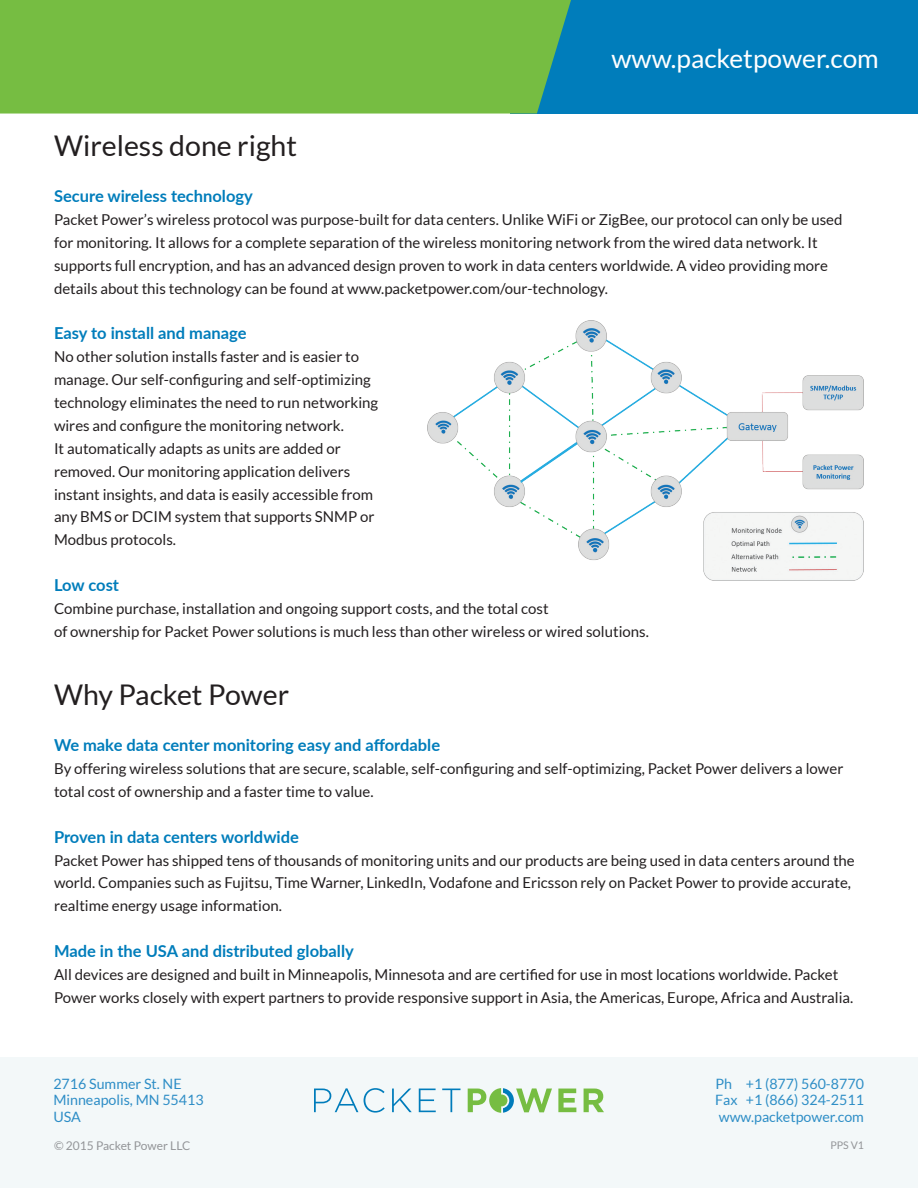
<style>
.page{position:relative;width:918px;height:1188px;background:#fff}
.page>*{position:absolute;margin:0;border:0;box-sizing:border-box;transform-origin:0 0}
.t1{font:28.5px "Lato";color:#231f20}
.t2{font:26.25px "Lato";color:#fff}
.t3{font:700 16.5px "Lato";color:#007dbb}
.t4{font:15px/22.8px "Lato";color:#231f20}
.t5{font:14.25px/16.5px "Lato";color:#2e8ec6;text-align:justify}
.t6{font:14.25px/16.5px "Lato";color:#2d8dc6}
.t7{font:12px "Lato";color:#939598}
.t8{font:10.5px "Lato";color:#939598}
</style>
<div class="page">
<div style="left:510px;top:0;width:408px;height:114px;background:#007dbb"></div>
<img style="left:428px;top:321px;width:436px;height:259px">
<div style="left:0;top:0;width:571px;height:114px;background:#76bd42"></div>
<div style="left:0;top:1057px;width:918px;height:131px;background:#f3f8f9"></div>
<svg style="left:314px;top:1088px;width:44px;height:24px"></svg>
<svg style="left:364px;top:1088px;width:21px;height:25px"></svg>
<svg style="left:392px;top:1089px;width:20px;height:23px"></svg>
<svg style="left:419px;top:1089px;width:17px;height:23px"></svg>
<svg style="left:442px;top:1089px;width:18px;height:23px"></svg>
<svg style="left:558px;top:1089px;width:18px;height:23px"></svg>
<svg style="left:584px;top:1089px;width:20px;height:23px"></svg>
<svg style="left:468px;top:1088px;width:84px;height:25px"></svg>
<h2 class="t2" style="left:611px;top:44px;width:269px">www.packetpower.com</h2>
<h1 class="t1" style="left:54px;top:130px;width:245px">Wireless done right</h1>
<p class="t3" style="left:54px;top:184px;width:200px">Secure wireless technology</p>
<p class="t4" style="left:54px;top:208px;width:790px">Packet Power’s wireless protocol was purpose-built for data centers. Unlike WiFi or ZigBee, our protocol can only be used for monitoring. It allows for a complete separation of the wireless monitoring network from the wired data network. It supports full encryption, and has an advanced design proven to work in data centers worldwide. A video providing more details about this technology can be found at www.packetpower.com/our-technology.</p>
<p class="t3" style="left:54px;top:321px;width:194px">Easy to install and manage</p>
<p class="t4" style="left:54px;top:345px;width:326px">No other solution installs faster and is easier to manage. Our self-configuring and self-optimizing technology eliminates the need to run networking wires and configure the monitoring network.<br>It automatically adapts as units are added or removed. Our monitoring application delivers instant insights, and data is easily accessible from any BMS or DCIM system that supports SNMP or Modbus protocols.</p>
<p class="t3" style="left:54px;top:573px;width:67px">Low cost</p>
<p class="t4" style="left:54px;top:597px;width:596px">Combine purchase, installation and ongoing support costs, and the total cost<br>of ownership for Packet Power solutions is much less than other wireless or wired solutions.</p>
<h1 class="t1" style="left:54px;top:679px;width:237px">Why Packet Power</h1>
<p class="t3" style="left:54px;top:733px;width:388px">We make data center monitoring easy and affordable</p>
<p class="t4" style="left:54px;top:757px;width:791px">By offering wireless solutions that are secure, scalable, self-configuring and self-optimizing, Packet Power delivers a lower total cost of ownership and a faster time to value.</p>
<p class="t3" style="left:54px;top:825px;width:246px">Proven in data centers worldwide</p>
<p class="t4" style="left:54px;top:849px;width:802px">Packet Power has shipped tens of thousands of monitoring units and our products are being used in data centers around the world. Companies such as Fujitsu, Time Warner, LinkedIn, Vodafone and Ericsson rely on Packet Power to provide accurate, realtime energy usage information.</p>
<p class="t3" style="left:54px;top:939px;width:301px">Made in the USA and distributed globally</p>
<p class="t4" style="left:54px;top:963px;width:801px">All devices are designed and built in Minneapolis, Minnesota and are certified for use in most locations worldwide. Packet<br>Power works closely with expert partners to provide responsive support in Asia, the Americas, Europe, Africa and Australia.</p>
<p class="t6" style="left:53px;top:1075px;width:152px">2716 Summer St. NE<br>Minneapolis, MN 55413<br>USA</p>
<p class="t5" style="left:715px;top:1075px;width:150px">Ph +1 (877) 560-8770<br>Fax +1 (866) 324-2511 www.packetpower.com</p>
<p class="t7" style="left:54px;top:1139px;width:138px">© 2015 Packet Power LLC</p>
<p class="t8" style="left:830px;top:1139px;width:35px">PPS V1</p>
</div>
